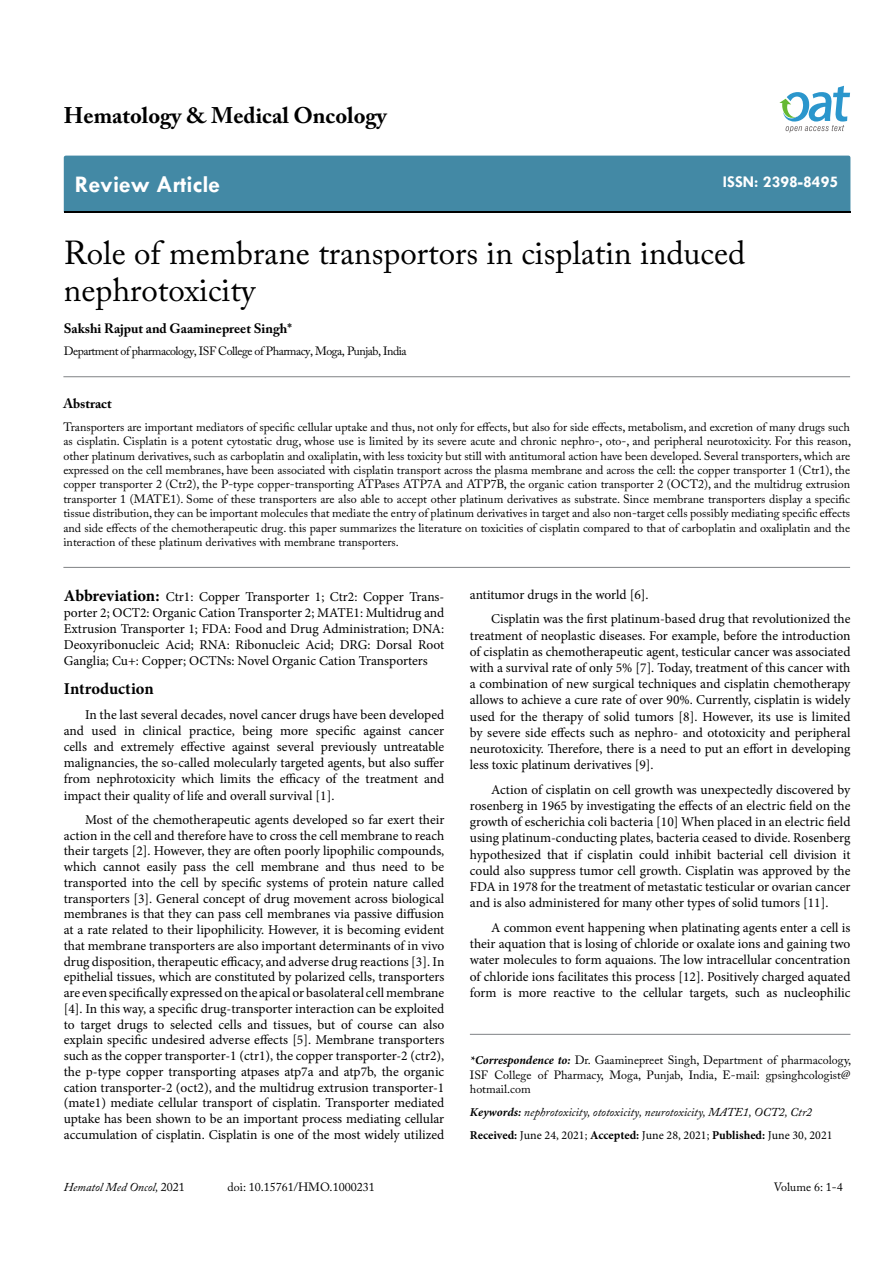
<style>
.page{position:relative;width:893px;height:1263px;background:#fff}
.page>*{position:absolute;margin:0;border:0;box-sizing:border-box;transform-origin:0 0}
.t1{font:33px/37.5px "Adobe Caslon Pro";color:#000}
.t2{font:700 24px "Tw Cen";color:#fff}
.t3{font:700 22.5px "Adobe Caslon Pro";color:#000}
.t4{font:700 16.5px "Tw Cen";color:#fff}
.t5{font:700 16.5px "Minion Pro";letter-spacing:-.005em;color:#000}
.t6{font:13.5px/16.2px "Minion Pro";color:#000;text-align:justify}
.t7{font:700 13.5px "Adobe Caslon Pro";color:#000}
.t8{font:12px/14.4px "Adobe Caslon Pro";color:#000;text-align:justify}
.t9{font:italic 12px "Adobe Caslon Pro";color:#000}
.t10{font:12px "Adobe Caslon Pro";letter-spacing:-.04em;color:#000}
.t11{font:12px "Minion Pro";color:#000}
.s1{font-weight:700;font-size:16.5px}
.s2{font-family:"Minion Pro";font-weight:700;font-style:italic}
.s3{font-family:"Minion Pro";font-weight:700}
.s4{font-weight:700}
.s5{font-style:normal}
</style>
<div class="page">
<div style="left:64px;top:156px;width:786px;height:56px;background:#4389a5"></div>
<svg style="left:779px;top:86px;width:71px;height:47px"></svg>
<hr style="left:63px;top:376px;width:787px;height:1px;background:#808285">
<hr style="left:63px;top:567px;width:787px;height:1px;background:#808285">
<hr style="left:470px;top:1034px;width:380px;height:1px;background:#808285">
<h3 class="t3" style="left:64px;top:102px;width:324px">Hematology &amp; Medical Oncology</h3>
<h2 class="t2" style="left:75px;top:170px;width:147px">Review Article</h2>
<p class="t4" style="left:723px;top:172px;width:117px">ISSN: 2398-8495</p>
<h1 class="t1" style="left:64px;top:234px;width:683px">Role of membrane transportors in cisplatin induced nephrotoxicity</h1>
<p class="t7" style="left:64px;top:321px;width:229px">Sakshi Rajput and Gaaminepreet Singh*</p>
<p class="t10" style="left:64px;top:344px;width:344px">Department of pharmacology, ISF College of Pharmacy, Moga, Punjab, India</p>
<p class="t7" style="left:63px;top:395px;width:50px">Abstract</p>
<p class="t8" style="left:63px;top:419px;width:789px">Transporters are important mediators of specific cellular uptake and thus, not only for effects, but also for side effects, metabolism, and excretion of many drugs such as cisplatin. Cisplatin is a potent cytostatic drug, whose use is limited by its severe acute and chronic nephro-, oto-, and peripheral neurotoxicity. For this reason, other platinum derivatives, such as carboplatin and oxaliplatin, with less toxicity but still with antitumoral action have been developed. Several transporters, which are expressed on the cell membranes, have been associated with cisplatin transport across the plasma membrane and across the cell: the copper transporter 1 (Ctr1), the copper transporter 2 (Ctr2), the P-type copper-transporting ATPases ATP7A and ATP7B, the organic cation transporter 2 (OCT2), and the multidrug extrusion transporter 1 (MATE1). Some of these transporters are also able to accept other platinum derivatives as substrate. Since membrane transporters display a specific tissue distribution, they can be important molecules that mediate the entry of platinum derivatives in target and also non-target cells possibly mediating specific effects and side effects of the chemotherapeutic drug. this paper summarizes the literature on toxicities of cisplatin compared to that of carboplatin and oxaliplatin and the interaction of these platinum derivatives with membrane transporters.</p>
<p class="t6" style="left:64px;top:588px;width:382px"><span class="s1">Abbreviation:</span> Ctr1: Copper Transporter 1; Ctr2: Copper Trans&shy;porter 2; OCT2: Organic Cation Transporter 2; MATE1: Multidrug and Extrusion Transporter 1; FDA: Food and Drug Administration; DNA:<br>Deoxyribonucleic Acid; RNA: Ribonucleic Acid; DRG: Dorsal Root Ganglia; Cu+: Copper; OCTNs: Novel Organic Cation Transporters</p>
<p class="t5" style="left:64px;top:677px;width:91px">Introduction</p>
<p class="t6" style="left:64px;top:706px;width:382px;text-indent:21px">In the last several decades, novel cancer drugs have been developed and used in clinical practice, being more specific against cancer cells and extremely effective against several previously untreatable malignancies, the so-called molecularly targeted agents, but also suffer from nephrotoxicity which limits the efficacy of the treatment and impact their quality of life and overall survival [1].</p>
<p class="t6" style="left:64px;top:812px;width:382px;line-height:15.8px;text-indent:21px">Most of the chemotherapeutic agents developed so far exert their action in the cell and therefore have to cross the cell membrane to reach their targets [2]. However, they are often poorly lipophilic compounds, which cannot easily pass the cell membrane and thus need to be transported into the cell by specific systems of protein nature called transporters [3]. General concept of drug movement across biological membranes is that they can pass cell membranes via passive diffusion at a rate related to their lipophilicity. However, it is becoming evident that membrane transporters are also important determinants of in vivo drug disposition, therapeutic efficacy, and adverse drug reactions [3]. In epithelial tissues, which are constituted by polarized cells, transporters are even specifically expressed on the apical or basolateral cell membrane [4]. In this way, a specific drug-transporter interaction can be exploited to target drugs to selected cells and tissues, but of course can also explain specific undesired adverse effects [5]. Membrane transporters such as the copper transporter-1 (ctr1), the copper transporter-2 (ctr2), the p-type copper transporting atpases atp7a and atp7b, the organic cation transporter-2 (oct2), and the multidrug extrusion transporter-1 (mate1) mediate cellular transport of cisplatin. Transporter mediated uptake has been shown to be an important process mediating cellular accumulation of cisplatin. Cisplatin is one of the most widely utilized</p>
<p class="t6" style="left:491px;top:582px;width:361px;line-height:24.8px;text-indent:-21px">antitumor drugs in the world [6].<br>Cisplatin was the first platinum-based drug that revolutionized the</p>
<p class="t6" style="left:470px;top:627px;width:382px">treatment of neoplastic diseases. For example, before the introduction of cisplatin as chemotherapeutic agent, testicular cancer was associated with a survival rate of only 5% [7]. Today, treatment of this cancer with a combination of new surgical techniques and cisplatin chemotherapy allows to achieve a cure rate of over 90%. Currently, cisplatin is widely used for the therapy of solid tumors [8]. However, its use is limited by severe side effects such as nephro- and ototoxicity and peripheral neurotoxicity. Therefore, there is a need to put an effort in developing less toxic platinum derivatives [9].</p>
<p class="t6" style="left:470px;top:781px;width:382px;text-indent:21px">Action of cisplatin on cell growth was unexpectedly discovered by rosenberg in 1965 by investigating the effects of an electric field on the growth of escherichia coli bacteria [10] When placed in an electric field using platinum-conducting plates, bacteria ceased to divide. Rosenberg hypothesized that if cisplatin could inhibit bacterial cell division it could also suppress tumor cell growth. Cisplatin was approved by the FDA in 1978 for the treatment of metastatic testicular or ovarian cancer and is also administered for many other types of solid tumors [11].</p>
<p class="t6" style="left:470px;top:919px;width:382px;text-indent:21px">A common event happening when platinating agents enter a cell is their aquation that is losing of chloride or oxalate ions and gaining two water molecules to form aquaions. The low intracellular concentration of chloride ions facilitates this process [12]. Positively charged aquated form is more reactive to the cellular targets, such as nucleophilic</p>
<p class="t8" style="left:470px;top:1053px;width:383px"><span class="s2">*Correspondence to:</span> Dr. Gaaminepreet Singh, Department of pharmacology, ISF College of Pharmacy, Moga, Punjab, India, E-mail: gpsinghcologist@ hotmail.com</p>
<p class="t9" style="left:470px;top:1105px;width:344px"><span class="s3">Keywords:</span> nephrotoxicity, ototoxicity, neurotoxicity, MATE1, OCT2, Ctr2</p>
<p class="t11" style="left:470px;top:1127px;width:364px"><span class="s4">Received:</span> June 24, 2021; <span class="s4">Accepted:</span> June 28, 2021; <span class="s4">Published:</span> June 30, 2021</p>
<p class="t9" style="left:64px;top:1180px;width:123px">Hematol Med Oncol, <span class="s5">2021</span></p>
<p class="t8" style="left:228px;top:1180px;width:149px">doi: 10.15761/HMO.1000231</p>
<p class="t8" style="left:774px;top:1180px;width:71px">Volume 6: 1-4</p>
</div>
